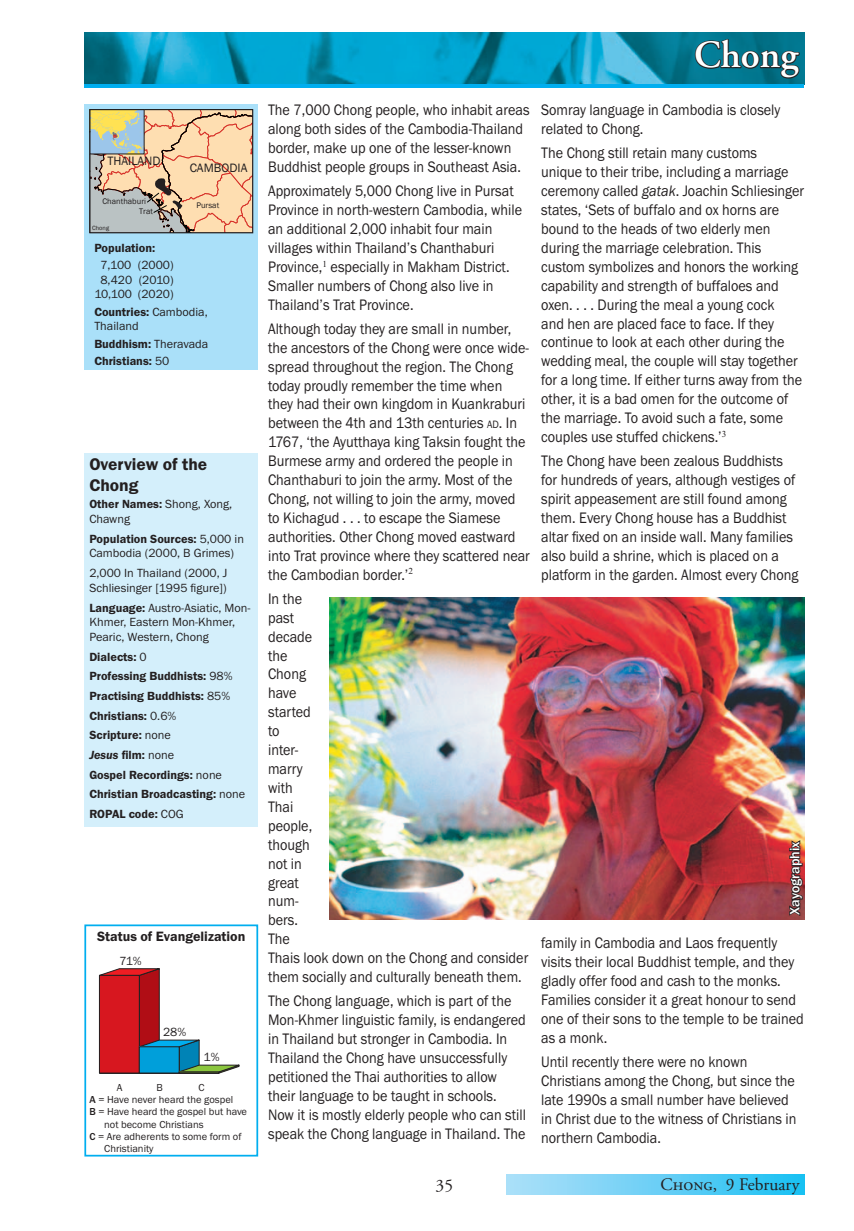
<style>
.page{position:relative;width:854px;height:1231px;background:#fff}
.page>*{position:absolute;margin:0;border:0;box-sizing:border-box;transform-origin:0 0}
.t1{font:600 38.5px "Adobe Garamond Pro";color:#fff}
.t2{font:600 17.5px/21px "Franklin Gothic";color:#231f20}
.t3{font:17.5px "Adobe Garamond Pro";color:#231f20}
.t4{font:15.75px/18.9px "Franklin Gothic";color:#231f20;scale:.9 1}
.t5{font:600 14px "Franklin Gothic";color:#231f20}
.t6{font:500 14px "Franklin Gothic";color:#fff}
.t7{font:12.42px "Franklin Gothic";letter-spacing:.005em;color:#231f20}
.t8{font:12.25px/14.7px "Franklin Gothic";color:#231f20}
.t9{font:600 12.25px/19.6px "Franklin Gothic";color:#231f20}
.t10{font:10.5px "Franklin Gothic";color:#231f20}
.t11{font:8.22px/10.3px "Franklin Gothic";color:#231f20}
.t12{font:6.3px "Franklin Gothic";color:#231f20}
.s1{font-weight:600}
.s2{font-weight:400}
.s3{font-style:italic}
.s4{font-weight:500}
.s5{font-size:11.03px}
</style>
<div class="page">
<hr style="left:84px;top:84px;width:720px;height:4px;background:#00aeef">
<img style="left:84px;top:32px;width:720px;height:6px">
<svg style="left:84px;top:38px;width:720px;height:46px;background:#0992b5"></svg>
<div style="left:84px;top:104px;width:174px;height:266px;background:#aae0f9"></div>
<svg style="left:91px;top:111px;width:160px;height:120px;background:#ddc4a4"></svg>
<div style="left:89px;top:109px;width:164px;height:124px;border:1px solid #231f20"></div>
<div style="left:84px;top:453px;width:174px;height:373px;background:#d4effb"></div>
<div style="left:506px;top:1174px;width:298px;height:20px;background:linear-gradient(to right,#b2e0f9,#1dc0f2)"></div>
<svg style="left:98px;top:968px;width:142px;height:105px"></svg>
<div style="left:179px;top:1071px;width:40px;height:2px;border:1px solid #231f20"></div>
<div style="left:84px;top:924px;width:174px;height:232px;border:2px solid #00aeef"></div>
<img style="left:330px;top:597px;width:473px;height:322px">
<svg style="left:788px;top:838px;width:17px;height:79px"></svg>
<hr style="left:99px;top:1072px;width:120px;height:1px;background:#231f20">
<p class="t7" style="left:107px;top:153px;width:55px">THAILAND</p>
<p class="t7" style="left:189px;top:160px;width:59px">CAMBODIA</p>
<p class="t11" style="left:139px;top:196px;width:15px;text-indent:-37px">Chanthaburi<br>Trat</p>
<p class="t11" style="left:196px;top:200px;width:24px">Pursat</p>
<p class="t12" style="left:92px;top:224px;width:18px">Chong</p>
<p class="t9" style="left:94px;top:238px;width:62px">Population:</p>
<p class="t8" style="left:94px;top:257px;width:81px;text-align:center">7,100 (2000)<br>8,420 (2010)<br>10,100 (2020)</p>
<p class="t8" style="left:94px;top:304px;width:115px"><span class="s1">Countries:</span> Cambodia,<br>Thailand</p>
<p class="t9" style="left:94px;top:334px;width:115px;line-height:17.2px">Buddhism: <span class="s2">Theravada<br></span>Christians: <span class="s2">50</span></p>
<p class="t2" style="left:89px;top:453px;width:119px">Overview of the<br>Chong</p>
<p class="t8" style="left:89px;top:496px;width:144px"><span class="s1">Other Names:</span> Shong, Xong,<br>Chawng</p>
<p class="t8" style="left:89px;top:531px;width:156px"><span class="s1">Population Sources:</span> 5,000 in<br>Cambodia (2000, B Grimes)</p>
<p class="t8" style="left:89px;top:565px;width:140px">2,000 In Thailand (2000, J<br>Schliesinger [1995 figure])</p>
<p class="t8" style="left:89px;top:600px;width:163px"><span class="s1">Language:</span> Austro-Asiatic, Mon-<br>Khmer, Eastern Mon-Khmer,<br>Pearic, Western, Chong</p>
<p class="t9" style="left:89px;top:646px;width:157px">Dialects: <span class="s2">0<br></span>Professing Buddhists: <span class="s2">98%<br></span>Practising Buddhists: <span class="s2">85%<br></span>Christians: <span class="s2">0.6%<br></span>Scripture: <span class="s2">none<br></span><span class="s3">Jesus</span> film: <span class="s2">none<br></span>Gospel Recordings: <span class="s2">none<br></span>Christian Broadcasting: <span class="s2">none<br></span>ROPAL code: <span class="s2">COG</span></p>
<p class="t5" style="left:97px;top:927px;width:150px">Status of Evangelization</p>
<p class="t8" style="left:119px;top:952px;width:24px">71%</p>
<p class="t8" style="left:163px;top:1024px;width:25px">28%</p>
<p class="t8" style="left:203px;top:1049px;width:17px">1%</p>
<p class="t10" style="left:117px;top:1081px;width:7px">A</p>
<p class="t10" style="left:156px;top:1081px;width:8px">B</p>
<p class="t10" style="left:198px;top:1081px;width:8px">C</p>
<p class="t10" style="left:89px;top:1093px;width:145px"><span class="s4">A</span> = Have never heard the gospel</p>
<p class="t10" style="left:89px;top:1105px;width:159px"><span class="s4">B</span> = Have heard the gospel but have</p>
<p class="t10" style="left:104px;top:1117px;width:101px">not become Christians</p>
<p class="t10" style="left:89px;top:1130px;width:154px"><span class="s4">C</span> = Are adherents to some form of</p>
<p class="t10" style="left:104px;top:1142px;width:51px">Christianity</p>
<p class="t4" style="left:268px;top:100px;width:292px">The 7,000 Chong people, who inhabit areas along both sides of the Cambodia-Thailand border, make up one of the lesser-known Buddhist people groups in Southeast Asia.</p>
<p class="t4" style="left:268px;top:181px;width:283px">Approximately 5,000 Chong live in Pursat Province in north-western Cambodia, while an additional 2,000 inhabit four main villages within Thailand’s Chanthaburi Province,<sup>1</sup> especially in Makham District.<br>Smaller numbers of Chong also live in Thailand’s Trat Province.</p>
<p class="t4" style="left:268px;top:319px;width:292px">Although today they are small in number, the ancestors of the Chong were once wide&shy;spread throughout the region. The Chong today proudly remember the time when they had their own kingdom in Kuankraburi between the 4th and 13th centuries <span class="s5">AD</span>. In 1767, ‘the Ayutthaya king Taksin fought the Burmese army and ordered the people in Chanthaburi to join the army. Most of the Chong, not willing to join the army, moved to Kichagud . . . to escape the Siamese authorities. Other Chong moved eastward into Trat province where they scattered near the Cambodian border.’<sup>2</sup></p>
<p class="t4" style="left:268px;top:589px;width:290px">In the<br>past<br>decade<br>the<br>Chong<br>have<br>started<br>to<br>inter-<br>marry<br>with<br>Thai<br>people,<br>though<br>not in<br>great<br>num-<br>bers.<br>The<br>Thais look down on the Chong and consider them socially and culturally beneath them.</p>
<p class="t4" style="left:268px;top:991px;width:288px">The Chong language, which is part of the Mon-Khmer linguistic family, is endangered in Thailand but stronger in Cambodia. In Thailand the Chong have unsuccessfully petitioned the Thai authorities to allow their language to be taught in schools.<br>Now it is mostly elderly people who can still speak the Chong language in Thailand. The</p>
<p class="t3" style="left:435px;top:1174px;width:19px">35</p>
<h1 class="t1" style="left:693px;top:33px;width:106px">Chong</h1>
<p class="t4" style="left:541px;top:100px;width:267px">Somray language in Cambodia is closely related to Chong.</p>
<p class="t4" style="left:541px;top:143px;width:294px">The Chong still retain many customs<br>unique to their tribe, including a marriage ceremony called <span class="s3">gatak</span>. Joachin Schliesinger states, ‘Sets of buffalo and ox horns are bound to the heads of two elderly men during the marriage celebration. This custom symbolizes and honors the working capability and strength of buffaloes and oxen. . . . During the meal a young cock<br>and hen are placed face to face. If they continue to look at each other during the wedding meal, the couple will stay together for a long time. If either turns away from the other, it is a bad omen for the outcome of the marriage. To avoid such a fate, some couples use stuffed chickens.’<sup>3</sup></p>
<p class="t4" style="left:541px;top:451px;width:287px">The Chong have been zealous Buddhists for hundreds of years, although vestiges of spirit appeasement are still found among them. Every Chong house has a Buddhist altar fixed on an inside wall. Many families also build a shrine, which is placed on a platform in the garden. Almost every Chong</p>
<p class="t6" style="left:786px;top:914px;width:74px;rotate:-90deg">Xayographix</p>
<p class="t4" style="left:541px;top:933px;width:293px">family in Cambodia and Laos frequently visits their local Buddhist temple, and they gladly offer food and cash to the monks.<br>Families consider it a great honour to send one of their sons to the temple to be trained as a monk.</p>
<p class="t4" style="left:541px;top:1052px;width:285px">Until recently there were no known Christians among the Chong, but since the late 1990s a small number have believed in Christ due to the witness of Christians in northern Cambodia.</p>
<p class="t3" style="left:660px;top:1173px;width:140px">CHONG, 9 February</p>
</div>
